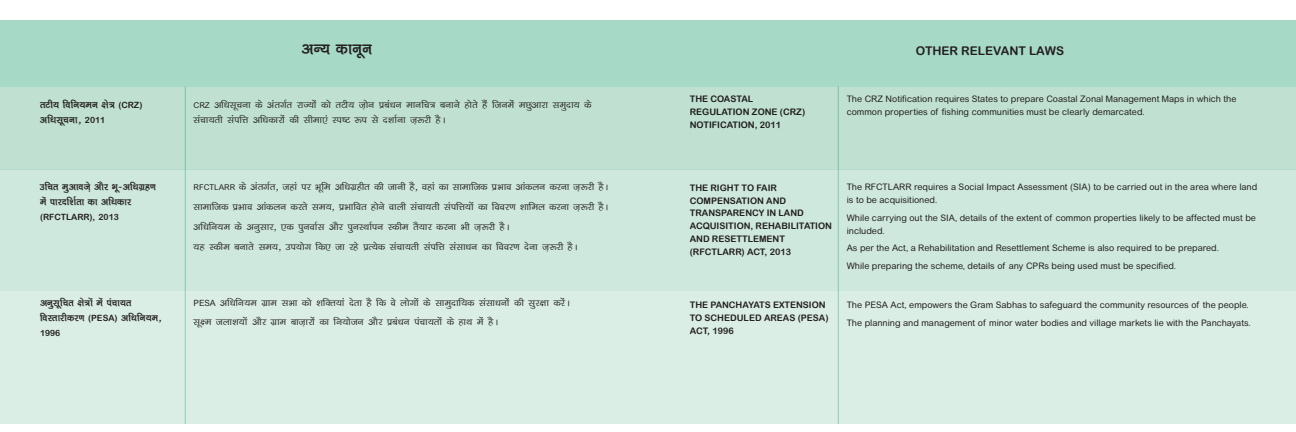
<style>
.page{position:relative;width:1296px;height:432px;background:#fff}
.page>*{position:absolute;margin:0;border:0;box-sizing:border-box;transform-origin:0 0}
.t1{font:19px "Kruti Dev 710";color:#231f20}
.t2{font:12px "Arial Rounded MT Bold";color:#231f20}
.t3{font:11.5px/15px "Kruti Dev 710";color:#231f20}
.t4{font:11.3px/20px "Dev Lys 040";color:#231f20}
.t5{font:11.3px/15px "Kruti Dev 710";color:#231f20}
.t6{font:9px/13px "Arial Rounded MT Std";color:#231f20}
.t7{font:9px/13px "Arial Rounded MT Bold";color:#231f20}
.t8{font:8.6px "Arial Rounded MT Bold";color:#231f20}
.s1{font-family:"Arial Rounded MT Bold";font-size:8.6px}
.s2{font-family:"Arial Rounded MT Std";font-size:8px}
.s3{font-family:"Arial Rounded MT Std";font-size:8.6px}
</style>
<div class="page">
<div style="left:0;top:20px;width:1296px;height:67px;background:#a7d9c7"></div>
<div style="left:0;top:87px;width:1296px;height:337px;background:#daeee5"></div>
<hr style="left:838px;top:86px;width:1px;height:338px;background:#88ceb7">
<hr style="left:185px;top:86px;width:1px;height:338px;background:#88ceb7">
<div style="left:0;top:87px;width:1296px;height:83px;background:#c0e1d1"></div>
<div style="left:0;top:170px;width:1296px;height:121px;background:#cee8dd"></div>
<h1 class="t1" style="left:302px;top:39px;width:72px">vU; dkuwu</h1>
<h2 class="t2" style="left:916px;top:43px;width:10px">OTH</h2>
<h2 class="t2" style="left:942px;top:43px;width:124px">ER RELEVANT LAWS</h2>
<p class="t7" style="left:690px;top:92px;width:117px">TH E COASTAL<br>REGULATION ZONE (CRZ)<br>NOTIFIC</p>
<p class="t6" style="left:847px;top:92px;width:391px">The CRZ Notification requires States to prepare Coastal Zonal Management Maps in which the common properties of fishing communities must be clearly demarcated.</p>
<p class="t3" style="left:40px;top:97px;width:104px">rVh; fofu;eu {ks= <span class="s1">(CRZ) </span>vf/klwpuk] <span class="s1">2011</span></p>
<p class="t4" style="left:194px;top:97px;width:400px;line-height:15px"><span class="s2">CRZ</span> vf/klwpuk ds varxZr jkT;ksa dks rVh; t+ksu izca/ku ekufp= cukus gksrs gSa ftuesa eNqvkjk leqnk; ds lapk;rh laifÙk vf/kdkjksa dh lhek,a Li"V :i ls n'kkZuk t+:jh gSA</p>
<p class="t7" style="left:727px;top:118px;width:56px">ATION, 2011</p>
<p class="t5" style="left:40px;top:180px;width:118px">mfpr eqvkot+svkSj Hkw&amp;vf/kxzg.k esa ikjnf'kZrk dk vf/kdkj</p>
<p class="t8" style="left:40px;top:212px;width:80px">(RFCTLARR), 2013</p>
<p class="t5" style="left:40px;top:296px;width:93px">vuqlwfpr {ks=ksa esa iapk;r foLrkjhdj.k <span class="s1">(PESA</span></p>
<p class="t5" style="left:115px;top:311px;width:49px"><span class="s1">)</span> vf/kfu;e]</p>
<p class="t8" style="left:40px;top:328px;width:22px">1996</p>
<p class="t4" style="left:194px;top:177px;width:418px"><span class="s2">RFCTLARR</span> ds varxZr] tgka ij Hkwfe vf/kxzghr dh tkuh gS] ogka dk lkekftd izHkko vkadyu djuk t+:jh gSA lkekftd izHkko vkadyu djrs le;] izHkkfor gksus okyh lapk;rh laifÙk;ksa dk fooj.k 'kkfey djuk t+:jh gSA vf/kfu;e ds vuqlkj] ,d iquokZl vkSj iquLFkkZiu Ldhe rS;kj djuk Hkh t+:jh gSA<br>;g Ldhe cukrs le;] mi;ksx fd, tk jgs izR;sd lapk;rh laifÙk lalk/ku dk fooj.k nsuk t+:jh gSA</p>
<p class="t4" style="left:194px;top:294px;width:377px;line-height:19px"><span class="s3">PESA</span> vf/kfu;e xzke lHkk dks 'kfDr;ka nsrk gSfd os yksxksa ds lkeqnkf;d lalk/kuksa dh lqj{kk djsaA lw{e tyk'k;ksa vkSj xzke ckt+kjksa dk fu;kstu vkSj izca/ku iapk;rksa ds gkFk esa gSA</p>
<p class="t7" style="left:690px;top:181px;width:34px">THE RIGHT</p>
<p class="t7" style="left:690px;top:181px;width:116px;text-indent:52px">TO FAIR<br>COMPENSATION AND<br>TRANSPARENCY I N LAND<br>ACQUISITION, REHABILIT</p>
<p class="t7" style="left:804px;top:220px;width:30px">ATION</p>
<p class="t7" style="left:690px;top:233px;width:94px">AND RESETTLEMENT (RFCTLARR) ACT</p>
<p class="t7" style="left:765px;top:246px;width:28px">, 2013</p>
<p class="t7" style="left:690px;top:298px;width:137px">TH E PANCHAYATS EXTENSI ON<br>T O SCH</p>
<p class="t7" style="left:724px;top:311px;width:90px">EDULED AREAS (PESA</p>
<p class="t7" style="left:825px;top:311px;width:5px">)</p>
<p class="t7" style="left:690px;top:324px;width:8px">ACT</p>
<p class="t7" style="left:707px;top:324px;width:28px">, 1996</p>
<p class="t6" style="left:847px;top:180px;width:412px">The RFCTLARR requires a Social Impact Assessment (SIA) to be carried out in the area where land is to be acquisitioned.</p>
<p class="t6" style="left:847px;top:211px;width:411px">While carrying out the SIA, details of the extent of common properties likely to be affected must be included.</p>
<p class="t6" style="left:847px;top:239px;width:374px;line-height:17.5px">As per the Act, a Rehabilitation and Resettlement Scheme is also required to be prepared.<br>While preparing the scheme, details of any CPRs being used must be specified.</p>
<p class="t6" style="left:847px;top:296px;width:405px;line-height:17.5px">The PESA Act, empowers the Gram Sabhas to safeguard the community resources of the people.<br>The planning and management of minor water bodies and village markets lie with the Panchayats.</p>
</div>
